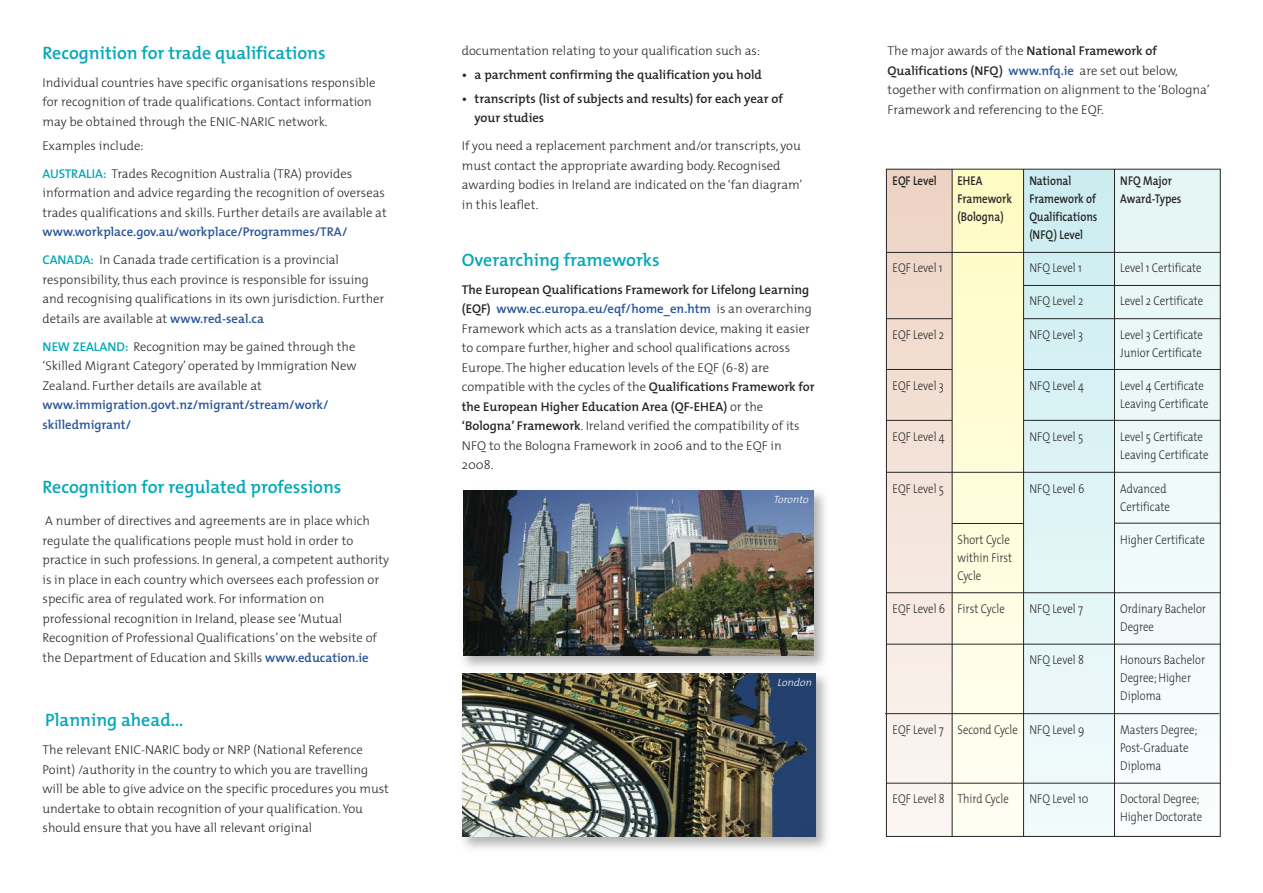
<style>
.page{position:relative;width:1263px;height:893px;background:#fff}
.page>*{position:absolute;margin:0;border:0;box-sizing:border-box;transform-origin:0 0}
.t1{font:600 18px "The Mix";color:#06a8b9}
.t2{font:300 12.75px/19.5px "The Mix";color:#272627}
.t3{font:300 12.75px/18px "The Mix";color:#272627;scale:.85 1}
.t4{font:600 12.75px/28px "The Mix";color:#28559a}
.t5{font:600 12.75px/19.5px "The Mix";color:#272627}
.t6{font:600 12.75px/18px "The Mix";color:#272627;scale:.85 1}
.t7{font:italic 300 10.5px "The Mix";color:#fff}
.s1{font-weight:600;color:#06a8b9}
.s2{color:#06a8b9}
.s3{font-weight:300;color:#272627}
.s4{font-weight:600;color:#28559a}
.s5{font-weight:600}
</style>
<div class="page">
<div style="left:886px;top:169px;width:66px;height:668px;background:linear-gradient(to bottom,#ecd1c1,#fbf6f3)"></div>
<div style="left:952px;top:169px;width:71px;height:668px;background:linear-gradient(to bottom,#fffbc3,#fefdf3)"></div>
<div style="left:1114px;top:169px;width:106px;height:668px;background:#eff9f9"></div>
<div style="left:1023px;top:169px;width:91px;height:668px;background:linear-gradient(to bottom,#caecef,#f1fafa)"></div>
<img style="left:464px;top:490px;width:350px;height:166px">
<img style="left:463px;top:673px;width:353px;height:164px">
<hr style="left:886px;top:252px;width:334px;height:1px;background:#272627">
<hr style="left:886px;top:472px;width:334px;height:1px;background:#272627">
<hr style="left:886px;top:592px;width:334px;height:1px;background:#272627">
<hr style="left:952px;top:523px;width:71px;height:1px;background:#272627">
<hr style="left:1114px;top:523px;width:106px;height:1px;background:#272627">
<hr style="left:886px;top:644px;width:334px;height:1px;background:#272627">
<hr style="left:886px;top:783px;width:334px;height:1px;background:#272627">
<hr style="left:885px;top:713px;width:334px;height:1px;background:#272627">
<hr style="left:952px;top:169px;width:1px;height:668px;background:#272627">
<hr style="left:1023px;top:169px;width:1px;height:668px;background:#272627">
<hr style="left:1114px;top:169px;width:1px;height:668px;background:#272627">
<hr style="left:1023px;top:285px;width:197px;height:1px;background:#272627">
<hr style="left:1023px;top:318px;width:197px;height:1px;background:#272627">
<hr style="left:886px;top:318px;width:66px;height:1px;background:#272627">
<hr style="left:886px;top:369px;width:66px;height:1px;background:#272627">
<hr style="left:886px;top:420px;width:66px;height:1px;background:#272627">
<hr style="left:1023px;top:369px;width:197px;height:1px;background:#272627">
<hr style="left:1023px;top:420px;width:197px;height:1px;background:#272627">
<h1 class="t1" style="left:43px;top:47px;width:285px">Recognition for trade qualifications</h1>
<p class="t2" style="left:43px;top:74px;width:335px">Individual countries have specific organisations responsible for recognition of trade qualifications. Contact information may be obtained through the ENIC-NARIC network.</p>
<p class="t2" style="left:43px;top:133px;width:311px;line-height:28px">Examples include:<br><span class="s1">AUSTRALIA:</span> Trades Recognition Australia (TRA) provides</p>
<p class="t2" style="left:43px;top:185px;width:346px">information and advice regarding the recognition of overseas trades qualifications and skills. Further details are available at</p>
<p class="t4" style="left:43px;top:219px;width:306px">www.workplace.gov.au/workplace/Programmes/TRA/<br><span class="s2">CANADA:</span> <span class="s3">In Canada trade certification is a provincial</span></p>
<p class="t2" style="left:43px;top:271px;width:343px">responsibility, thus each province is responsible for issuing and recognising qualifications in its own jurisdiction. Further details are available at <span class="s4">www.red-seal.ca</span></p>
<p class="t2" style="left:43px;top:338px;width:316px;text-align:justify"><span class="s1">NEW ZEALAND:</span> Recognition may be gained through the ‘Skilled Migrant Category’ operated by Immigration New Zealand. Further details are available at</p>
<p class="t4" style="left:43px;top:397px;width:287px;line-height:19.5px">www.immigration.govt.nz/migrant/stream/work/ skilledmigrant/</p>
<h1 class="t1" style="left:43px;top:481px;width:300px">Recognition for regulated professions</h1>
<p class="t2" style="left:43px;top:513px;width:348px">A number of directives and agreements are in place which regulate the qualifications people must hold in order to practice in such professions. In general, a competent authority is in place in each country which oversees each profession or specific area of regulated work. For information on professional recognition in Ireland, please see ‘Mutual Recognition of Professional Qualifications’ on the website of the Department of Education and Skills <span class="s4">www.education.ie</span></p>
<h1 class="t1" style="left:45px;top:714px;width:140px">Planning ahead…</h1>
<p class="t2" style="left:43px;top:742px;width:348px">The relevant ENIC-NARIC body or NRP (National Reference Point) /authority in the country to which you are travelling will be able to give advice on the specific procedures you must undertake to obtain recognition of your qualification. You should ensure that you have all relevant original</p>
<p class="t2" style="left:462px;top:43px;width:300px">documentation relating to your qualification such as:</p>
<p class="t5" style="left:462px;top:66px;width:302px">• a parchment confirming the qualification you hold</p>
<p class="t5" style="left:475px;top:90px;width:310px;text-indent:-13px">• transcripts (list of subjects and results) for each year of your studies</p>
<p class="t2" style="left:462px;top:138px;width:342px">If you need a replacement parchment and/or transcripts, you must contact the appropriate awarding body. Recognised awarding bodies in Ireland are indicated on the ‘fan diagram’ in this leaflet.</p>
<h1 class="t1" style="left:462px;top:254px;width:199px">Overarching frameworks</h1>
<p class="t2" style="left:462px;top:281px;width:354px"><span class="s5">The European Qualifications Framework for Lifelong Learning (EQF)</span> <span class="s4">www.ec.europa.eu/eqf/home_en.htm</span> is an overarching Framework which acts as a translation device, making it easier to compare further, higher and school qualifications across Europe. The higher education levels of the EQF (6-8) are compatible with the cycles of the <span class="s5">Qualifications Framework for the European Higher Education Area (QF-EHEA)</span> or the <span class="s5">‘Bologna’ Framework</span>. Ireland verified the compatibility of its NFQ to the Bologna Framework in 2006 and to the EQF in 2008.</p>
<p class="t7" style="left:773px;top:495px;width:39px">Toronto</p>
<p class="t7" style="left:777px;top:679px;width:38px">London</p>
<p class="t2" style="left:888px;top:43px;width:324px">The major awards of the <span class="s5">National Framework of Qualifications (NFQ)</span> <span class="s4">www.nfq.ie</span> are set out below, together with confirmation on alignment to the ‘Bologna’ Framework and referencing to the EQF.</p>
<p class="t6" style="left:892px;top:173px;width:54px">EQF Level</p>
<p class="t6" style="left:957px;top:173px;width:31px">EHEA</p>
<p class="t6" style="left:1029px;top:173px;width:51px">National</p>
<p class="t6" style="left:1120px;top:173px;width:62px">NFQ Major</p>
<p class="t6" style="left:957px;top:191px;width:66px">Framework</p>
<p class="t6" style="left:1029px;top:191px;width:80px">Framework of</p>
<p class="t6" style="left:1120px;top:191px;width:74px">Award-Types</p>
<p class="t6" style="left:957px;top:209px;width:56px">(Bologna)</p>
<p class="t6" style="left:1029px;top:209px;width:82px">Qualifications (NFQ) Level</p>
<p class="t3" style="left:892px;top:260px;width:60px">EQF Level 1</p>
<p class="t3" style="left:1029px;top:260px;width:63px">NFQ Level 1</p>
<p class="t3" style="left:1120px;top:260px;width:97px">Level 1 Certificate</p>
<p class="t3" style="left:1029px;top:294px;width:65px">NFQ Level 2</p>
<p class="t3" style="left:1120px;top:294px;width:99px">Level 2 Certificate</p>
<p class="t3" style="left:892px;top:327px;width:62px">EQF Level 2</p>
<p class="t3" style="left:1029px;top:327px;width:65px">NFQ Level 3</p>
<p class="t3" style="left:1120px;top:327px;width:99px">Level 3 Certificate<br>Junior Certificate</p>
<p class="t3" style="left:892px;top:378px;width:62px">EQF Level 3</p>
<p class="t3" style="left:1029px;top:378px;width:66px">NFQ Level 4</p>
<p class="t3" style="left:1120px;top:378px;width:105px">Level 4 Certificate<br>Leaving Certificate</p>
<p class="t3" style="left:892px;top:429px;width:63px">EQF Level 4</p>
<p class="t3" style="left:1029px;top:429px;width:65px">NFQ Level 5</p>
<p class="t3" style="left:1120px;top:429px;width:105px">Level 5 Certificate<br>Leaving Certificate</p>
<p class="t3" style="left:892px;top:481px;width:62px">EQF Level 5</p>
<p class="t3" style="left:1029px;top:481px;width:66px">NFQ Level 6</p>
<p class="t3" style="left:1120px;top:481px;width:60px">Advanced<br>Certificate</p>
<p class="t3" style="left:957px;top:532px;width:63px">Short Cycle</p>
<p class="t3" style="left:1120px;top:532px;width:101px">Higher Certificate</p>
<p class="t3" style="left:957px;top:550px;width:66px">within First<br>Cycle</p>
<p class="t3" style="left:892px;top:601px;width:133px">EQF Level 6 First Cycle</p>
<p class="t3" style="left:1029px;top:601px;width:65px">NFQ Level 7</p>
<p class="t3" style="left:1120px;top:601px;width:102px">Ordinary Bachelor<br>Degree</p>
<p class="t3" style="left:1029px;top:653px;width:66px">NFQ Level 8</p>
<p class="t3" style="left:1120px;top:653px;width:101px">Honours Bachelor<br>Degree; Higher<br>Diploma</p>
<p class="t3" style="left:892px;top:722px;width:227px">EQF Level 7 Second Cycle NFQ Level 9</p>
<p class="t3" style="left:1120px;top:722px;width:92px">Masters Degree;<br>Post-Graduate<br>Diploma</p>
<p class="t3" style="left:892px;top:791px;width:138px">EQF Level 8 Third Cycle</p>
<p class="t3" style="left:1029px;top:791px;width:71px">NFQ Level 10</p>
<p class="t3" style="left:1120px;top:791px;width:98px">Doctoral Degree;<br>Higher Doctorate</p>
</div>
